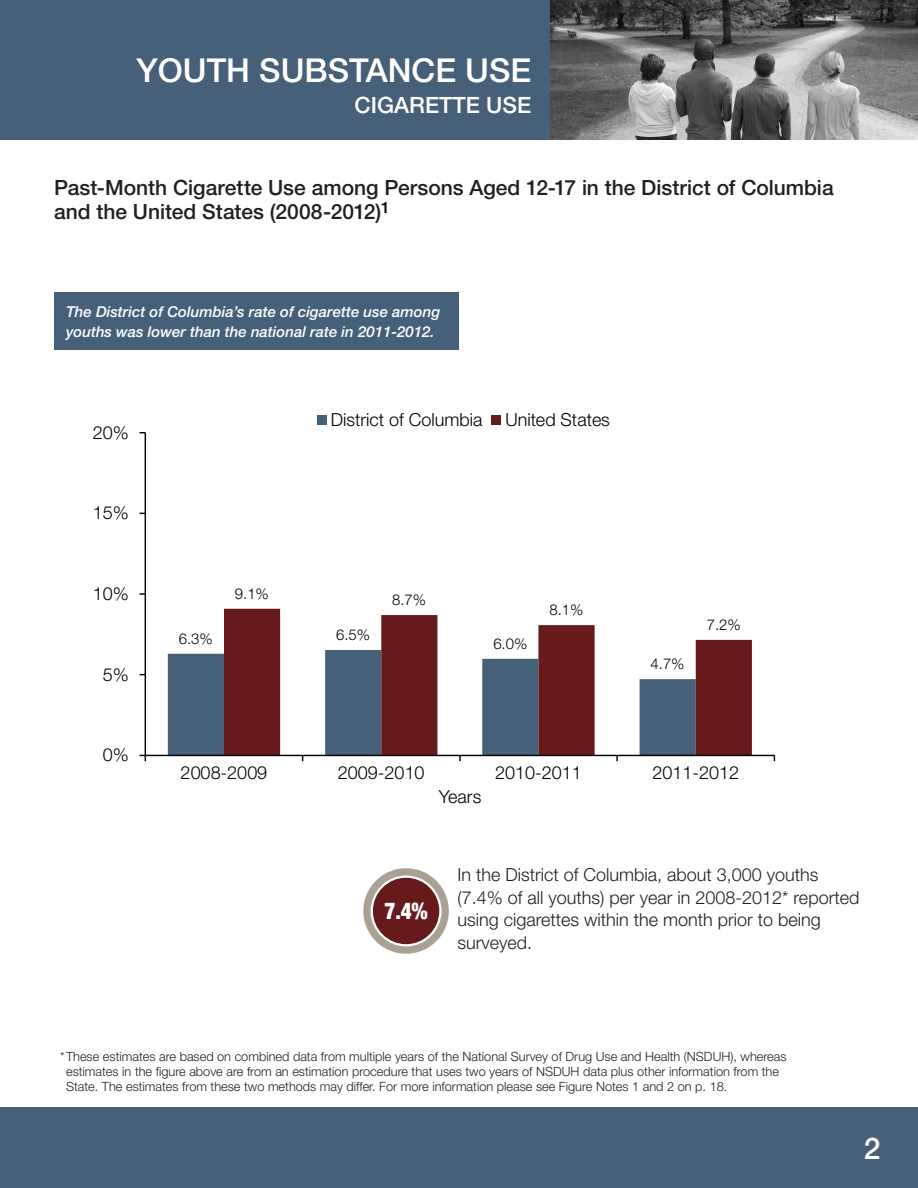
<style>
.page{position:relative;width:918px;height:1188px;background:#fff}
.page>*{position:absolute;margin:0;border:0;box-sizing:border-box;transform-origin:0 0}
.t1{font:500 33px "Helvetica Neue LT Std";color:#fff}
.t2{font:500 30px "Helvetica Neue LT Std";color:#fff}
.t3{font:900 condensed 23.25px "Helvetica Neue LT Std";color:#fff;scale:.9 1}
.t4{font:500 22.5px "Helvetica Neue LT Std";color:#fff}
.t5{font:500 21px/24px "Helvetica Neue LT Std";color:#231f20}
.t6{font:300 18px/22.5px "Helvetica Neue LT Std";color:#231f20}
.t7{font:300 18px "Helvetica Neue LT Std";letter-spacing:.005em;color:#000}
.t8{font:italic 500 15px/20.2px "Helvetica Neue LT Std";color:#fff}
.t9{font:300 15px "Helvetica Neue LT Std";color:#000}
.t10{font:300 12.75px/15.3px "Helvetica Neue LT Std";color:#231f20}
.s1{font-size:18.6px}
</style>
<div class="page">
<div style="left:0;top:0;width:551px;height:140px;background:#466079"></div>
<img style="left:551px;top:0;width:367px;height:140px">
<div style="left:0;top:1107px;width:918px;height:81px;background:#466079"></div>
<div style="left:54px;top:292px;width:405px;height:58px;background:#466079"></div>
<div style="left:168px;top:653px;width:56px;height:102px;background:#466079"></div>
<svg style="left:224px;top:609px;width:528px;height:146px"></svg>
<hr style="left:145px;top:433px;width:1px;height:322px;background:#000">
<hr style="left:145px;top:755px;width:629px;height:1px;background:#000">
<svg style="left:140px;top:755px;width:6px;height:6px"></svg>
<div style="left:317px;top:416px;width:10px;height:9px;background:#466079"></div>
<div style="left:492px;top:416px;width:9px;height:9px;background:#661a1c"></div>
<svg style="left:363px;top:868px;width:86px;height:86px"></svg>
<svg style="left:371px;top:876px;width:71px;height:70px"></svg>
<div style="left:373px;top:878px;width:66px;height:66px;background:#661a1c;border-radius:50%"></div>
<h1 class="t1" style="left:136px;top:50px;width:396px">YOUTH SUBSTANCE USE</h1>
<h2 class="t4" style="left:355px;top:92px;width:178px">CIGARETTE USE</h2>
<p class="t5" style="left:54px;top:175px;width:781px">Past-Month Cigarette Use among Persons Aged 12-17 in the District of Columbia and the United States (2008-2012)<sup>1</sup></p>
<p class="t8" style="left:66px;top:301px;width:376px">The District of Columbia’s rate of cigarette use among youths was lower than the national rate in 2011-2012.</p>
<h3 class="t7" style="left:93px;top:421px;width:37px">20%</h3>
<h3 class="t7" style="left:93px;top:502px;width:37px">15%</h3>
<h3 class="t7" style="left:93px;top:583px;width:37px">10%</h3>
<h3 class="t7" style="left:103px;top:663px;width:28px">5%</h3>
<h3 class="t7" style="left:103px;top:744px;width:28px">0%</h3>
<h3 class="t7" style="left:331px;top:409px;width:153px">District of Columbia</h3>
<h3 class="t7" style="left:505px;top:409px;width:106px">United States</h3>
<p class="t9" style="left:235px;top:584px;width:35px">9.1%</p>
<p class="t9" style="left:179px;top:629px;width:35px">6.3%</p>
<p class="t9" style="left:336px;top:626px;width:35px">6.5%</p>
<p class="t9" style="left:392px;top:591px;width:35px">8.7%</p>
<p class="t9" style="left:493px;top:634px;width:35px">6.0%</p>
<p class="t9" style="left:550px;top:601px;width:35px">8.1%</p>
<p class="t9" style="left:651px;top:655px;width:35px">4.7%</p>
<p class="t9" style="left:707px;top:616px;width:35px">7.2%</p>
<h3 class="t7" style="left:181px;top:762px;width:88px">2008-2009</h3>
<h3 class="t7" style="left:338px;top:762px;width:88px">2009-2010</h3>
<h3 class="t7" style="left:495px;top:762px;width:88px">2010-2011</h3>
<h3 class="t7" style="left:652px;top:762px;width:88px">2011-2012</h3>
<h3 class="t7" style="left:439px;top:785px;width:44px">Years</h3>
<h3 class="t3" style="left:384px;top:896px;width:50px">7<span class="s1">.</span>4%</h3>
<p class="t6" style="left:458px;top:863px;width:403px">In the District of Columbia, about 3,000 youths (7.4% of all youths) per year in 2008-2012* reported using cigarettes within the month prior to being surveyed.</p>
<p class="t10" style="left:66px;top:1048px;width:722px;text-indent:-6px">* These estimates are based on combined data from multiple years of the National Survey of Drug Use and Health (NSDUH), whereas estimates in the figure above are from an estimation procedure that uses two years of NSDUH data plus other information from the<br>State. The estimates from these two methods may differ. For more information please see Figure Notes 1 and 2 on p. 18.</p>
<h2 class="t2" style="left:864px;top:1130px;width:18px">2</h2>
</div>
